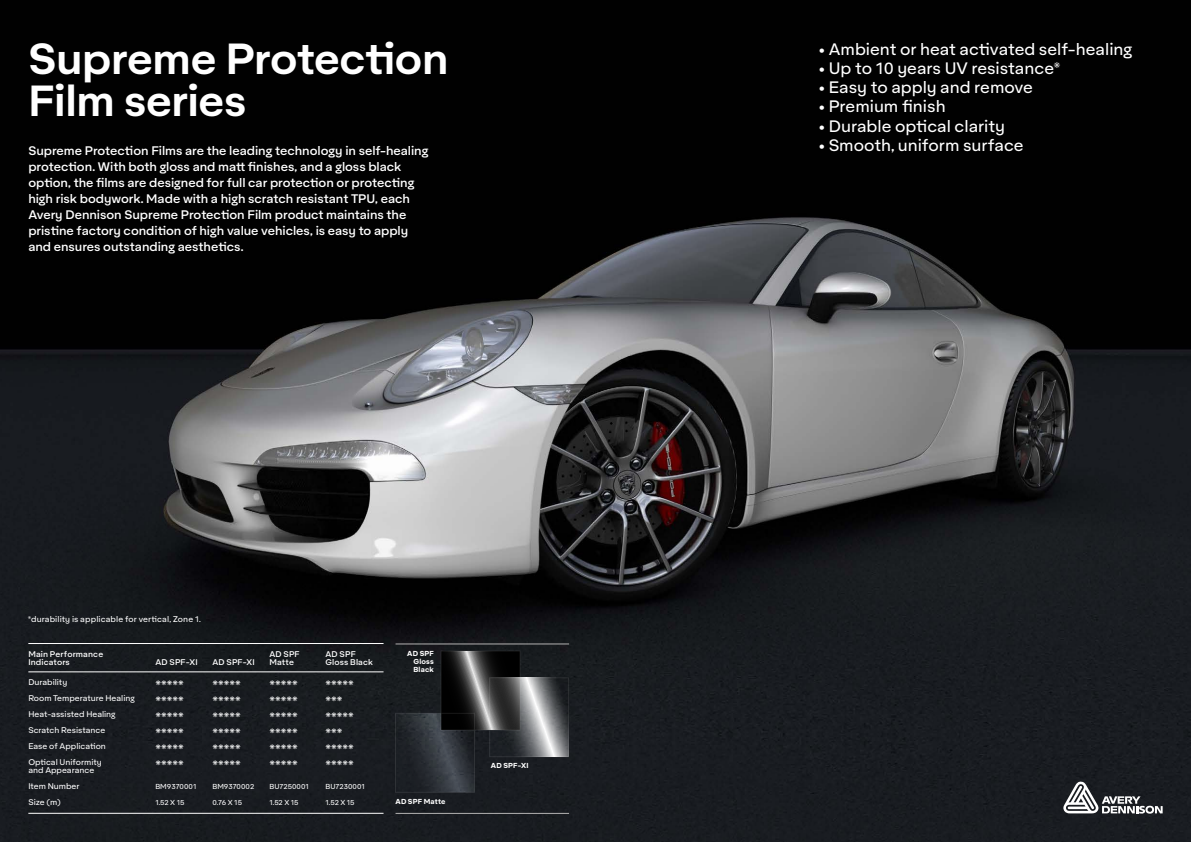
<style>
.page{position:relative;width:1191px;height:842px;background:#fff}
.page>*{position:absolute;margin:0;border:0;box-sizing:border-box;transform-origin:0 0}
.t1{font:600 42px/42px "Aktifo A";letter-spacing:-.01em;color:#fff}
.t2{font:16px "Aktifo A";color:#fff}
.Tevel_Two_Sub-head-2{font:700 13px "Aktifo A";color:#fff}
.Body_Copy_Book_10_12{font:500 12px/16px "Aktifo A";letter-spacing:-.005em;color:#fff}
.Tevel_Two_Sub-head-2-2{font:8px "Aktifo A";color:#fff}
.Tevel_Two_Sub-head-2-3{font:500 8px "Aktifo A";letter-spacing:.015em;color:#fff}
.Body_Copy_Book_10_12-2{font:8px "Aktifo A";letter-spacing:.01em;color:#fff}
.Tevel_Two_Sub-head-2-4{font:7px "Aktifo A";color:#fff}
.Tevel_Two_Sub-head-2-5{font:700 7px/8px "Aktifo A";letter-spacing:.02em;color:#fff;text-align:justify}
</style>
<div class="page">
<img style="left:0;top:0;width:1191px;height:842px">
<hr style="left:395px;top:813px;width:174px;height:1px;background:#b3b2b2">
<hr style="left:395px;top:644px;width:174px;height:1px;background:#b3b2b2">
<hr style="left:28px;top:643px;width:355px;height:1px;background:#fff">
<hr style="left:28px;top:672px;width:355px;height:1px;background:#fff">
<hr style="left:28px;top:813px;width:355px;height:1px;background:#fff">
<svg style="left:395px;top:651px;width:173px;height:141px;background:#373a3d"></svg>
<svg style="left:1063px;top:781px;width:99px;height:33px"></svg>
<p class="t1" style="left:28px;top:37px;width:422px">Supreme Protection<br>Film series</p>
<p class="t2" style="left:818px;top:39px;width:315px">• Ambient or heat activated self-healing</p>
<p class="t2" style="left:818px;top:58px;width:244px">• Up to 10 years UV resistance*</p>
<p class="t2" style="left:818px;top:77px;width:216px">• Easy to apply and remove</p>
<p class="t2" style="left:818px;top:97px;width:129px">• Premium finish</p>
<p class="t2" style="left:818px;top:116px;width:188px">• Durable optical clarity</p>
<p class="t2" style="left:818px;top:135px;width:207px">• Smooth, uniform surface</p>
<p class="Body_Copy_Book_10_12" style="left:28px;top:143px;width:401px">Supreme Protection Films are the leading technology in self-healing protection. With both gloss and matt finishes, and a gloss black option, the films are designed for full car protection or protecting high risk bodywork. Made with a high scratch resistant TPU, each Avery Dennison Supreme Protection Film product maintains the pristine factory condition of high value vehicles, is easy to apply and ensures outstanding aesthetics.</p>
<p class="Body_Copy_Book_10_12-2" style="left:28px;top:614px;width:175px">*durability is applicable for vertical, Zone 1.</p>
<p class="Tevel_Two_Sub-head-2-3" style="left:28px;top:648px;width:76px">Main Performance</p>
<p class="Tevel_Two_Sub-head-2-3" style="left:269px;top:648px;width:32px">AD SPF</p>
<p class="Tevel_Two_Sub-head-2-3" style="left:325px;top:648px;width:32px">AD SPF</p>
<p class="Tevel_Two_Sub-head-2-3" style="left:28px;top:656px;width:43px">Indicators</p>
<p class="Tevel_Two_Sub-head-2-3" style="left:155px;top:656px;width:44px">AD SPF-XI</p>
<p class="Tevel_Two_Sub-head-2-3" style="left:212px;top:656px;width:44px">AD SPF-XI</p>
<p class="Tevel_Two_Sub-head-2-3" style="left:269px;top:656px;width:26px">Matte</p>
<p class="Tevel_Two_Sub-head-2-3" style="left:325px;top:656px;width:49px">Gloss Black</p>
<p class="Tevel_Two_Sub-head-2-2" style="left:28px;top:677px;width:40px">Durability</p>
<p class="Tevel_Two_Sub-head-2" style="left:155px;top:676px;width:30px">*****</p>
<p class="Tevel_Two_Sub-head-2" style="left:212px;top:676px;width:30px">*****</p>
<p class="Tevel_Two_Sub-head-2" style="left:269px;top:676px;width:30px">*****</p>
<p class="Tevel_Two_Sub-head-2" style="left:325px;top:676px;width:30px">*****</p>
<p class="Tevel_Two_Sub-head-2-2" style="left:28px;top:693px;width:108px">Room Temperature Healing</p>
<p class="Tevel_Two_Sub-head-2" style="left:155px;top:692px;width:30px">*****</p>
<p class="Tevel_Two_Sub-head-2" style="left:212px;top:692px;width:30px">*****</p>
<p class="Tevel_Two_Sub-head-2" style="left:269px;top:692px;width:30px">*****</p>
<p class="Tevel_Two_Sub-head-2" style="left:325px;top:692px;width:19px">***</p>
<p class="Tevel_Two_Sub-head-2-2" style="left:28px;top:709px;width:89px">Heat-assisted Healing</p>
<p class="Tevel_Two_Sub-head-2" style="left:155px;top:708px;width:30px">*****</p>
<p class="Tevel_Two_Sub-head-2" style="left:212px;top:708px;width:30px">*****</p>
<p class="Tevel_Two_Sub-head-2" style="left:269px;top:708px;width:30px">*****</p>
<p class="Tevel_Two_Sub-head-2" style="left:325px;top:708px;width:30px">*****</p>
<p class="Tevel_Two_Sub-head-2-2" style="left:28px;top:725px;width:78px">Scratch Resistance</p>
<p class="Tevel_Two_Sub-head-2" style="left:155px;top:724px;width:30px">*****</p>
<p class="Tevel_Two_Sub-head-2" style="left:212px;top:724px;width:30px">*****</p>
<p class="Tevel_Two_Sub-head-2" style="left:269px;top:724px;width:30px">*****</p>
<p class="Tevel_Two_Sub-head-2" style="left:325px;top:724px;width:19px">***</p>
<p class="Tevel_Two_Sub-head-2-2" style="left:28px;top:741px;width:79px">Ease of Application</p>
<p class="Tevel_Two_Sub-head-2" style="left:155px;top:740px;width:30px">*****</p>
<p class="Tevel_Two_Sub-head-2" style="left:212px;top:740px;width:30px">*****</p>
<p class="Tevel_Two_Sub-head-2" style="left:269px;top:740px;width:30px">*****</p>
<p class="Tevel_Two_Sub-head-2" style="left:325px;top:740px;width:30px">*****</p>
<p class="Tevel_Two_Sub-head-2-2" style="left:28px;top:757px;width:75px">Optical Uniformity</p>
<p class="Tevel_Two_Sub-head-2" style="left:155px;top:756px;width:30px">*****</p>
<p class="Tevel_Two_Sub-head-2" style="left:212px;top:756px;width:30px">*****</p>
<p class="Tevel_Two_Sub-head-2" style="left:269px;top:756px;width:30px">*****</p>
<p class="Tevel_Two_Sub-head-2" style="left:325px;top:756px;width:30px">*****</p>
<p class="Tevel_Two_Sub-head-2-2" style="left:28px;top:765px;width:67px">and Appearance</p>
<p class="Tevel_Two_Sub-head-2-2" style="left:28px;top:781px;width:53px">Item Number</p>
<p class="Tevel_Two_Sub-head-2-4" style="left:155px;top:782px;width:43px">BM9370001</p>
<p class="Tevel_Two_Sub-head-2-4" style="left:212px;top:782px;width:43px">BM9370002</p>
<p class="Tevel_Two_Sub-head-2-4" style="left:269px;top:782px;width:41px">BU7250001</p>
<p class="Tevel_Two_Sub-head-2-4" style="left:325px;top:782px;width:41px">BU7230001</p>
<p class="Tevel_Two_Sub-head-2-2" style="left:28px;top:797px;width:34px">Size (m)</p>
<p class="Tevel_Two_Sub-head-2-4" style="left:155px;top:798px;width:31px">1.52 X 15</p>
<p class="Tevel_Two_Sub-head-2-4" style="left:212px;top:798px;width:31px">0.76 X 15</p>
<p class="Tevel_Two_Sub-head-2-4" style="left:269px;top:798px;width:31px">1.52 X 15</p>
<p class="Tevel_Two_Sub-head-2-4" style="left:325px;top:798px;width:31px">1.52 X 15</p>
<p class="Tevel_Two_Sub-head-2-5" style="left:413px;top:649px;width:22px;text-indent:-6px">AD SPF Gloss Black</p>
<p class="Tevel_Two_Sub-head-2-5" style="left:395px;top:798px;width:51px">AD SPF Matte</p>
<p class="Tevel_Two_Sub-head-2-5" style="left:491px;top:761px;width:39px">AD SPF-XI</p>
</div>
